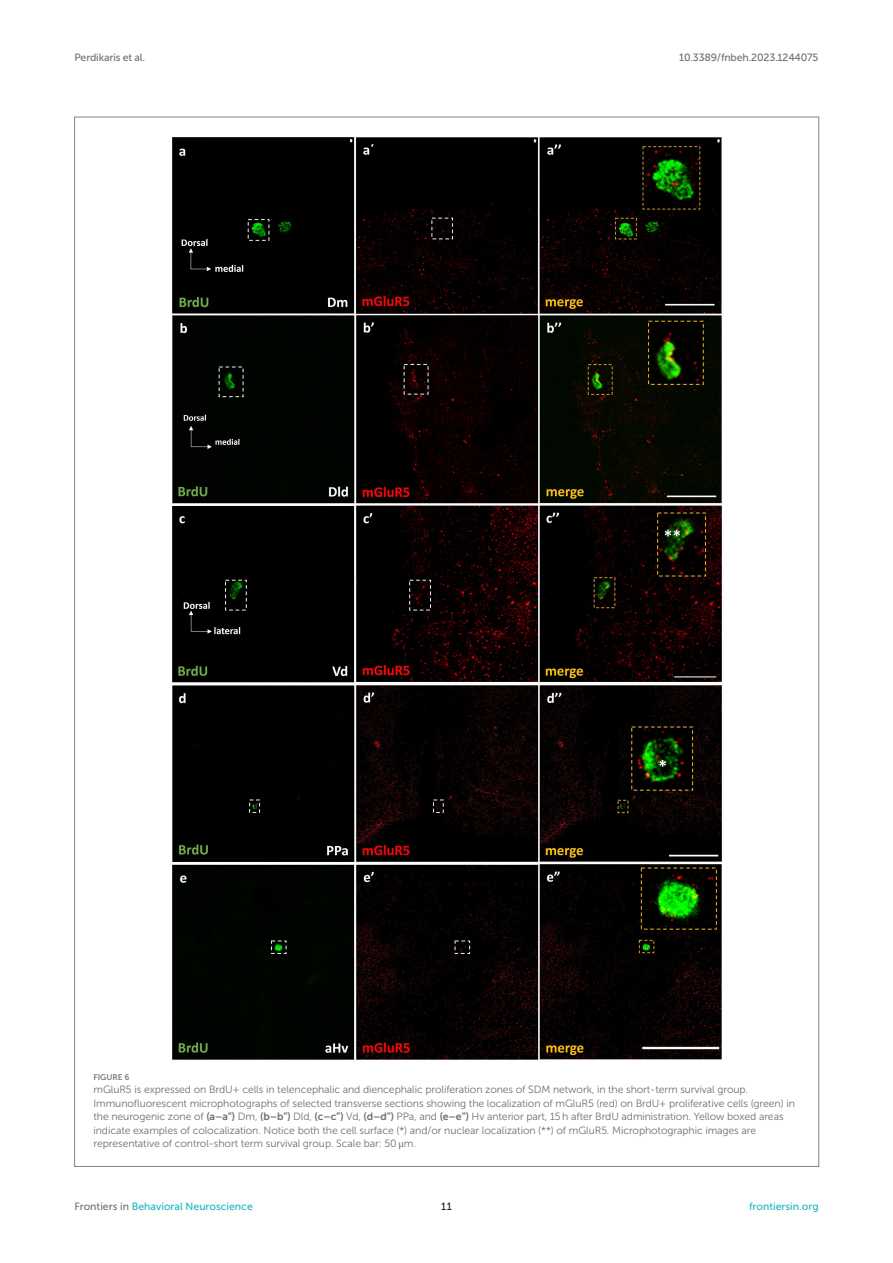
<style>
.page{position:relative;width:893px;height:1263px;background:#fff}
.page>*{position:absolute;margin:0;border:0;box-sizing:border-box;transform-origin:0 0}
.FIG_LEG{font:10.5px/13.5px "Museo Sans 300";letter-spacing:-.01em;color:#706f70}
.t1{font:10.5px "Museo Sans 500";color:#1db5c3}
.t2{font:10.5px "Museo Sans 500";letter-spacing:-.015em;color:#706f70}
.t3{font:10.5px "Museo Sans 500";color:#1b1c1b}
.FIG_HD{font:8.25px "Museo Sans 700";letter-spacing:-.01em;color:#7e7f7f}
.s1{font-family:"Museo Sans 700"}
.s2{font-family:"STIX General"}
.s3{color:#706f70}
</style>
<div class="page">
<img style="left:172px;top:137px;width:550px;height:923px">
<p class="t2" style="left:74px;top:51px;width:72px">Perdikaris et al.</p>
<p class="t2" style="left:679px;top:51px;width:141px">10.3389/fnbeh.2023.1244075</p>
<p class="FIG_HD" style="left:94px;top:1072px;width:37px">FIGURE 6</p>
<p class="FIG_LEG" style="left:94px;top:1083px;width:703px">mGluR5 is expressed on BrdU+ cells in telencephalic and diencephalic proliferation zones of SDM network, in the short-term survival group.<br>Immunofluorescent microphotographs of selected transverse sections showing the localization of mGluR5 (red) on BrdU+ proliferative cells (green) in the neurogenic zone of <span class="s1">(a–a”)</span> Dm, <span class="s1">(b–b”)</span> Dld, <span class="s1">(c–c”)</span> Vd, <span class="s1">(d–d”)</span> PPa, and <span class="s1">(e–e”)</span> Hv anterior part, 15 h after BrdU administration. Yellow boxed areas indicate examples of colocalization. Notice both the cell surface (*) and/or nuclear localization (**) of mGluR5. Microphotographic images are representative of control-short term survival group. Scale bar: 50 <span class="s2">μ</span>m.</p>
<p class="t1" style="left:74px;top:1200px;width:180px"><span class="s3">Frontiers in</span> Behavioral Neuroscience</p>
<p class="t3" style="left:441px;top:1200px;width:12px">11</p>
<p class="t1" style="left:749px;top:1200px;width:71px">frontiersin.org</p>
</div>
